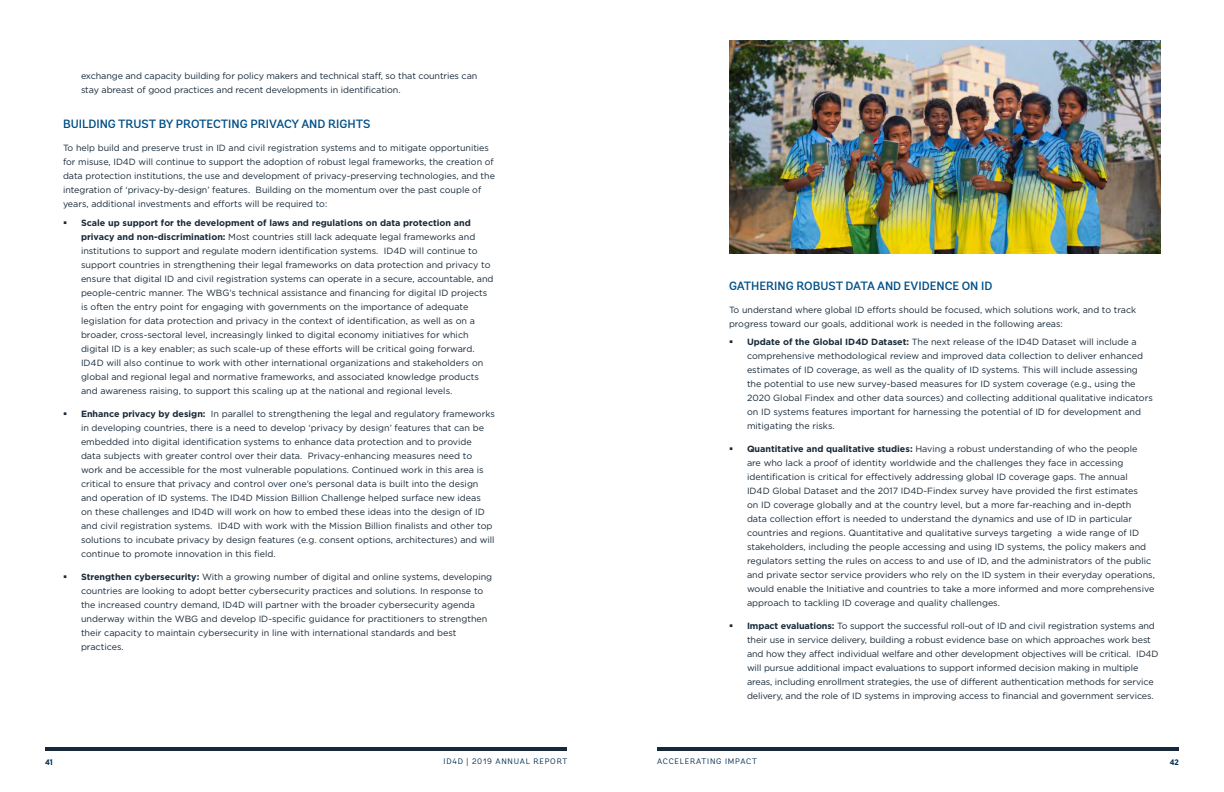
<style>
.page{position:relative;width:1224px;height:792px;background:#fff}
.page>*{position:absolute;margin:0;border:0;box-sizing:border-box;transform-origin:0 0}
.t1{font:500 12px "Andes";color:#004f87}
.Text{font:9px/14px "Gotham";color:#172938}
.t2{font:8px "Andes";letter-spacing:.1em;color:#002e54}
.t3{font:700 8px "Gotham Narrow";color:#002e54}
.s1{font-weight:700}
</style>
<div class="page">
<img style="left:729px;top:40px;width:432px;height:213px">
<hr style="left:657px;top:747px;width:522px;height:4px;background:#172938">
<hr style="left:45px;top:747px;width:522px;height:4px;background:#172938">
<p class="Text" style="left:81px;top:69px;width:398px">exchange and capacity building for policy makers and technical staff, so that countries can stay abreast of good practices and recent developments in identification.</p>
<p class="t1" style="left:63px;top:117px;width:309px">BUILDING TRUST BY PROTECTING PRIVACY AND RIGHTS</p>
<p class="Text" style="left:63px;top:141px;width:434px">To help build and preserve trust in ID and civil registration systems and to mitigate opportunities for misuse, ID4D will continue to support the adoption of robust legal frameworks, the creation of data protection institutions, the use and development of privacy-preserving technologies, and the integration of ‘privacy-by-design’ features. Building on the momentum over the past couple of years, additional investments and efforts will be required to:</p>
<p class="Text" style="left:81px;top:215px;width:414px"><span class="s1">Scale up support for the development of laws and regulations on data protection and privacy and non-discrimination:</span> Most countries still lack adequate legal frameworks and institutions to support and regulate modern identification systems. ID4D will continue to support countries in strengthening their legal frameworks on data protection and privacy to ensure that digital ID and civil registration systems can operate in a secure, accountable, and people-centric manner. The WBG’s technical assistance and financing for digital ID projects is often the entry point for engaging with governments on the importance of adequate legislation for data protection and privacy in the context of identification, as well as on a broader, cross-sectoral level, increasingly linked to digital economy initiatives for which digital ID is a key enabler; as such scale-up of these efforts will be critical going forward.<br>ID4D will also continue to work with other international organizations and stakeholders on global and regional legal and normative frameworks, and associated knowledge products and awareness raising, to support this scaling up at the national and regional levels.</p>
<p class="Text" style="left:81px;top:406px;width:415px"><span class="s1">Enhance privacy by design:</span> In parallel to strengthening the legal and regulatory frameworks in developing countries, there is a need to develop ‘privacy by design’ features that can be embedded into digital identification systems to enhance data protection and to provide<br>data subjects with greater control over their data. Privacy-enhancing measures need to work and be accessible for the most vulnerable populations. Continued work in this area is critical to ensure that privacy and control over one’s personal data is built into the design and operation of ID systems. The ID4D Mission Billion Challenge helped surface new ideas<br>on these challenges and ID4D will work on how to embed these ideas into the design of ID and civil registration systems. ID4D with work with the Mission Billion finalists and other top solutions to incubate privacy by design features (e.g. consent options, architectures) and will continue to promote innovation in this field.</p>
<p class="Text" style="left:81px;top:569px;width:413px"><span class="s1">Strengthen cybersecurity:</span> With a growing number of digital and online systems, developing countries are looking to adopt better cybersecurity practices and solutions. In response to the increased country demand, ID4D will partner with the broader cybersecurity agenda underway within the WBG and develop ID-specific guidance for practitioners to strengthen their capacity to maintain cybersecurity in line with international standards and best practices.</p>
<p class="t1" style="left:729px;top:278px;width:265px">GATHERING ROBUST DATA AND EVIDENCE ON ID</p>
<p class="Text" style="left:729px;top:302px;width:409px">To understand where global ID efforts should be focused, which solutions work, and to track progress toward our goals, additional work is needed in the following areas:</p>
<p class="Text" style="left:747px;top:335px;width:407px"><span class="s1">Update of the Global ID4D Dataset:</span> The next release of the ID4D Dataset will include a comprehensive methodological review and improved data collection to deliver enhanced estimates of ID coverage, as well as the quality of ID systems. This will include assessing the potential to use new survey-based measures for ID system coverage (e.g., using the 2020 Global Findex and other data sources) and collecting additional qualitative indicators on ID systems features important for harnessing the potential of ID for development and mitigating the risks.</p>
<p class="Text" style="left:747px;top:442px;width:410px"><span class="s1">Quantitative and qualitative studies:</span> Having a robust understanding of who the people<br>are who lack a proof of identity worldwide and the challenges they face in accessing identification is critical for effectively addressing global ID coverage gaps. The annual<br>ID4D Global Dataset and the 2017 ID4D-Findex survey have provided the first estimates<br>on ID coverage globally and at the country level, but a more far-reaching and in-depth<br>data collection effort is needed to understand the dynamics and use of ID in particular countries and regions. Quantitative and qualitative surveys targeting a wide range of ID stakeholders, including the people accessing and using ID systems, the policy makers and regulators setting the rules on access to and use of ID, and the administrators of the public and private sector service providers who rely on the ID system in their everyday operations, would enable the Initiative and countries to take a more informed and more comprehensive approach to tackling ID coverage and quality challenges.</p>
<p class="Text" style="left:747px;top:619px;width:413px"><span class="s1">Impact evaluations:</span> To support the successful roll-out of ID and civil registration systems and their use in service delivery, building a robust evidence base on which approaches work best and how they affect individual welfare and other development objectives will be critical. ID4D will pursue additional impact evaluations to support informed decision making in multiple areas, including enrollment strategies, the use of different authentication methods for service delivery, and the role of ID systems in improving access to financial and government services.</p>
<p class="t3" style="left:45px;top:757px;width:9px">41</p>
<p class="t2" style="left:444px;top:757px;width:125px">ID4D | 2019 ANNUAL REPORT</p>
<p class="t2" style="left:657px;top:757px;width:11px">ACCELERATING</p>
<p class="t2" style="left:725px;top:757px;width:10px">IMPACT</p>
<p class="t3" style="left:1170px;top:757px;width:11px">42</p>
</div>
